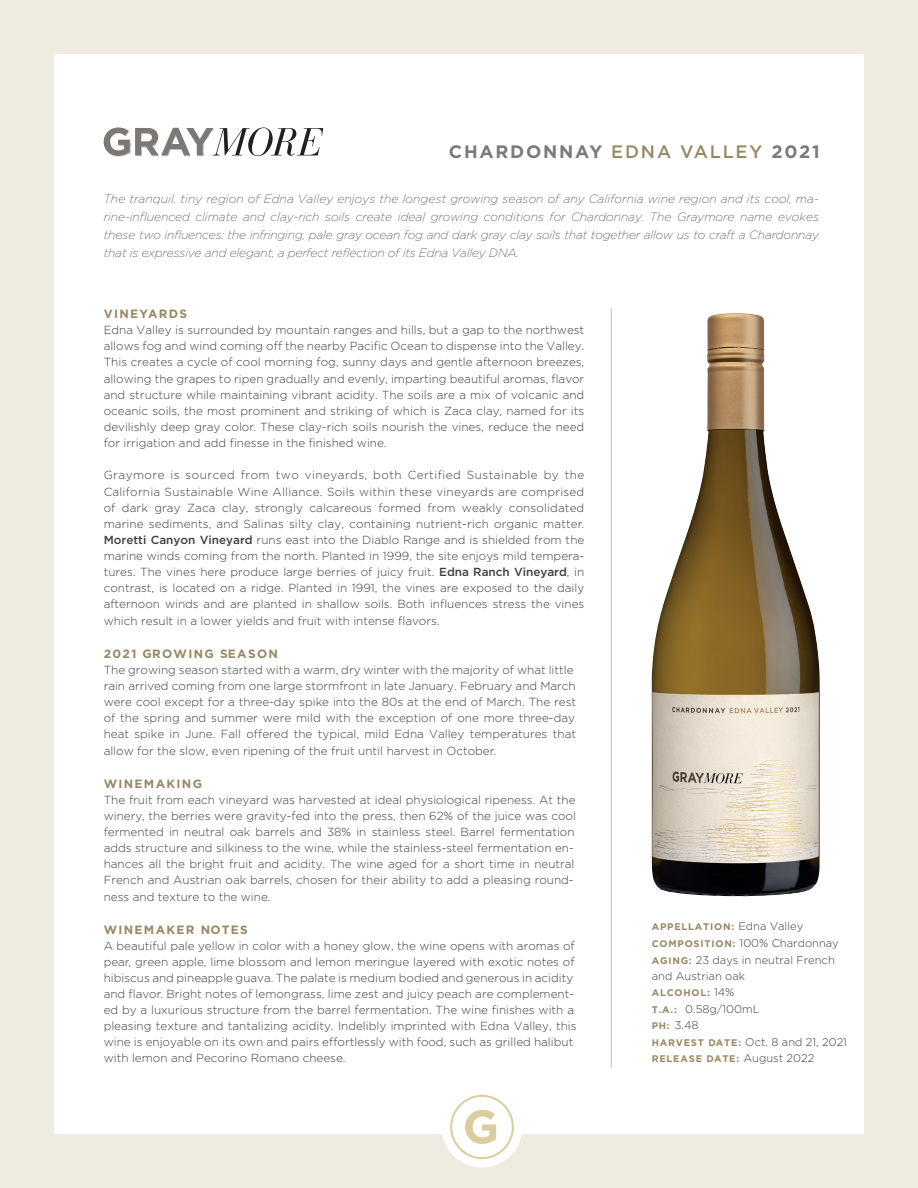
<style>
.page{position:relative;width:918px;height:1188px;background:#efebe0}
.page>*{position:absolute;margin:0;border:0;box-sizing:border-box;transform-origin:0 0}
.t1{font:700 18px "Gotham";letter-spacing:.1em;color:#7d7976}
.t2{font:italic 200 12px/18px "Gotham";letter-spacing:-.01em;color:#413d3a;text-align:justify}
.t3{font:700 12px "Gotham";letter-spacing:.11em;color:#988864}
.t4{font:300 11.7px/16px "Gotham";color:#413d3a}
.t5{font:300 11.1px/16.8px "Gotham";color:#413d3a}
.t6{font:700 9.6px "Gotham";letter-spacing:.08em;color:#988864}
.s1{font-weight:500;color:#988864}
.s2{font-weight:500}
.s3{font-weight:300;font-size:11.1px;color:#413d3a}
.s4{font-weight:700;font-size:9.6px;color:#988864}
</style>
<div class="page">
<div style="left:54px;top:54px;width:810px;height:1080px;background:#fff"></div>
<svg style="left:104px;top:127px;width:219px;height:30px"></svg>
<div style="left:442px;top:1086px;width:81px;height:82px;background:#fff;border-radius:50%"></div>
<svg style="left:450px;top:1095px;width:64px;height:64px"></svg>
<img style="left:652px;top:313px;width:168px;height:583px">
<hr style="left:611px;top:308px;width:1px;height:760px;background:#d1c189">
<p class="t1" style="left:449px;top:141px;width:372px">CHARDONNAY <span class="s1">EDNA VALLEY</span> 2021</p>
<p class="t2" style="left:104px;top:190px;width:717px">The tranquil, tiny region of Edna Valley enjoys the longest growing season of any California wine region and its cool, ma&shy;rine-influenced climate and clay-rich soils create ideal growing conditions for Chardonnay. The Graymore name evokes these two influences: the infringing, pale gray ocean fog and dark gray clay soils that together allow us to craft a Chardonnay that is expressive and elegant, a perfect reflection of its Edna Valley DNA.</p>
<p class="t3" style="left:104px;top:307px;width:85px">VINEYARDS</p>
<p class="t4" style="left:104px;top:322px;width:482px;text-align:justify">Edna Valley is surrounded by mountain ranges and hills, but a gap to the northwest allows fog and wind coming off the nearby Pacific Ocean to dispense into the Valley.<br>This creates a cycle of cool morning fog, sunny days and gentle afternoon breezes, allowing the grapes to ripen gradually and evenly, imparting beautiful aromas, flavor and structure while maintaining vibrant acidity. The soils are a mix of volcanic and oceanic soils, the most prominent and striking of which is Zaca clay, named for its devilishly deep gray color. These clay-rich soils nourish the vines, reduce the need for irrigation and add finesse in the finished wine.</p>
<p class="t4" style="left:104px;top:467px;width:482px;text-align:justify">Graymore is sourced from two vineyards, both Certified Sustainable by the California Sustainable Wine Alliance. Soils within these vineyards are comprised of dark gray Zaca clay, strongly calcareous formed from weakly consolidated marine sediments, and Salinas silty clay, containing nutrient-rich organic matter.<br><span class="s2">Moretti Canyon Vineyard</span> runs east into the Diablo Range and is shielded from the marine winds coming from the north. Planted in 1999, the site enjoys mild tempera&shy;tures. The vines here produce large berries of juicy fruit. <span class="s2">Edna Ranch Vineyard</span>, in contrast, is located on a ridge. Planted in 1991, the vines are exposed to the daily afternoon winds and are planted in shallow soils. Both influences stress the vines which result in a lower yields and fruit with intense flavors.</p>
<p class="t3" style="left:104px;top:646px;width:176px">2021 GROWING SEASON</p>
<p class="t4" style="left:104px;top:661px;width:474px">The growing season started with a warm, dry winter with the majority of what little rain arrived coming from one large stormfront in late January. February and March were cool except for a three-day spike into the 80s at the end of March. The rest of the spring and summer were mild with the exception of one more three-day heat spike in June. Fall offered the typical, mild Edna Valley temperatures that allow for the slow, even ripening of the fruit until harvest in October.</p>
<p class="t3" style="left:104px;top:776px;width:100px">WINEMAKING</p>
<p class="t4" style="left:104px;top:791px;width:474px">The fruit from each vineyard was harvested at ideal physiological ripeness. At the winery, the berries were gravity-fed into the press, then 62% of the juice was cool fermented in neutral oak barrels and 38% in stainless steel. Barrel fermentation adds structure and silkiness to the wine, while the stainless-steel fermentation en&shy;hances all the bright fruit and acidity. The wine aged for a short time in neutral French and Austrian oak barrels, chosen for their ability to add a pleasing round&shy;ness and texture to the wine.</p>
<p class="t3" style="left:104px;top:922px;width:146px">WINEMAKER NOTES</p>
<p class="t4" style="left:104px;top:937px;width:475px">A beautiful pale yellow in color with a honey glow, the wine opens with aromas of pear, green apple, lime blossom and lemon meringue layered with exotic notes of hibiscus and pineapple guava. The palate is medium bodied and generous in acidity and flavor. Bright notes of lemongrass, lime zest and juicy peach are complement&shy;ed by a luxurious structure from the barrel fermentation. The wine finishes with a pleasing texture and tantalizing acidity. Indelibly imprinted with Edna Valley, this wine is enjoyable on its own and pairs effortlessly with food, such as grilled halibut with lemon and Pecorino Romano cheese.</p>
<p class="t6" style="left:652px;top:921px;width:153px">APPELLATION: <span class="s3">Edna Valley</span></p>
<p class="t5" style="left:652px;top:934px;width:189px"><span class="s4">COMPOSITION:</span> 100% Chardonnay<br><span class="s4">AGING:</span> 23 days in neutral French and Austrian oak</p>
<p class="t6" style="left:652px;top:987px;width:84px">ALCOHOL: <span class="s3">14%</span></p>
<p class="t5" style="left:652px;top:1000px;width:109px"><span class="s4">T.A.:</span> 0.58g/100mL<br><span class="s4">PH:</span> 3.48</p>
<p class="t5" style="left:652px;top:1033px;width:197px"><span class="s4">HARVEST DATE:</span> Oct. 8 and 21, 2021</p>
<p class="t6" style="left:652px;top:1053px;width:164px">RELEASE DATE: <span class="s3">August 2022</span></p>
</div>
